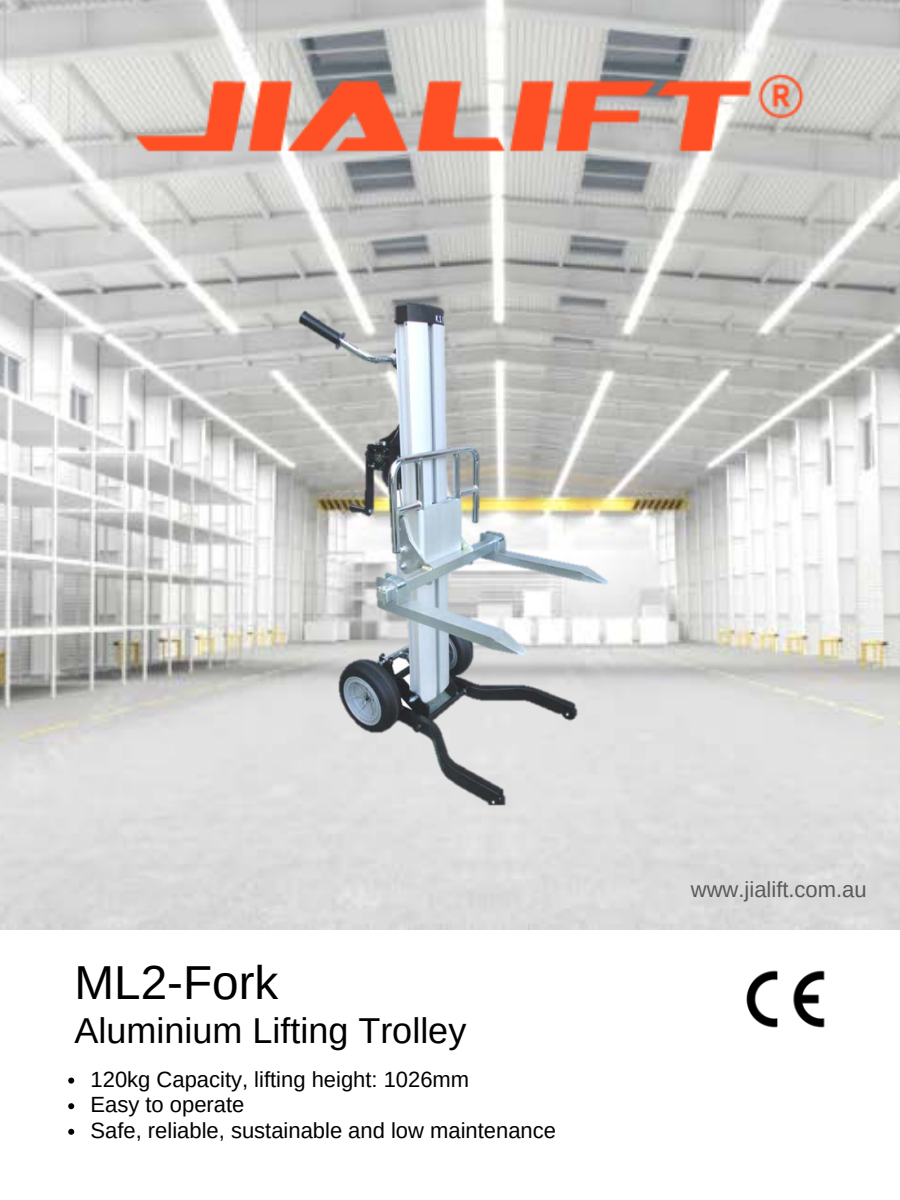
<style>
.page{position:relative;width:900px;height:1200px;background:#fff}
.page>*{position:absolute;margin:0;border:0;box-sizing:border-box;transform-origin:0 0}
.t1{font:47.6px "Arimo";color:#000}
.t2{font:36px "Arimo";color:#000}
.t3{font:22px "Arimo";color:#000}
.t4{font:22px "Arimo";color:#595a5b}
</style>
<div class="page">
<img style="left:0;top:481px;width:900px;height:449px">
<img style="left:0;top:0;width:900px;height:481px">
<img style="left:746px;top:970px;width:79px;height:58px">
<img style="left:184px;top:290px;width:531px;height:531px">
<svg style="left:68px;top:1078px;width:6px;height:6px"></svg>
<svg style="left:68px;top:1103px;width:6px;height:6px"></svg>
<svg style="left:68px;top:1129px;width:6px;height:6px"></svg>
<p class="t1" style="left:75px;top:956px;width:205px">ML2-Fork</p>
<p class="t2" style="left:74px;top:1010px;width:393px">Aluminium Lifting Trolley</p>
<p class="t3" style="left:91px;top:1067px;width:380px">120kg Capacity, lifting height: 1026mm</p>
<p class="t3" style="left:91px;top:1092px;width:155px">Easy to operate</p>
<p class="t3" style="left:91px;top:1118px;width:467px">Safe, reliable, sustainable and low maintenance</p>
<p class="t4" style="left:691px;top:877px;width:177px">www.jialift.com.au</p>
</div>
